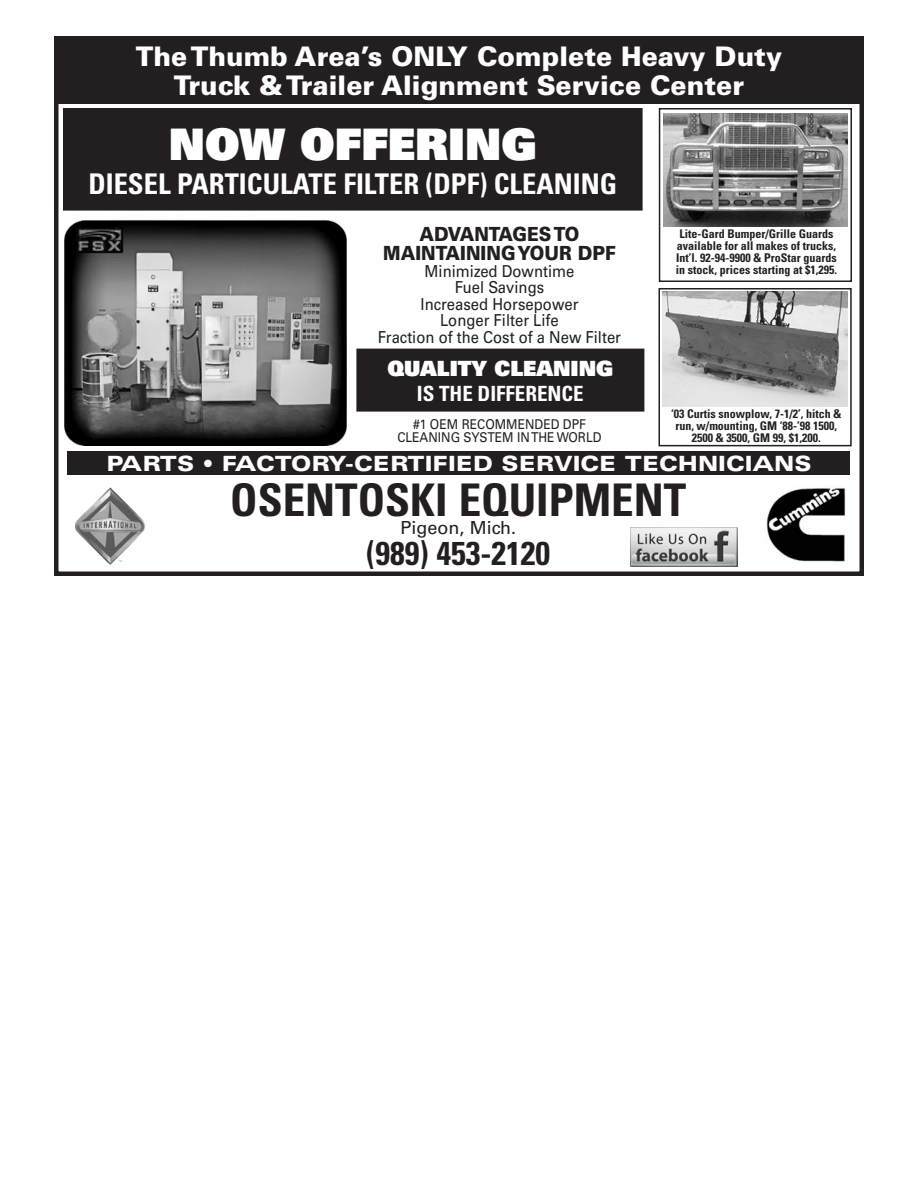
<style>
.page{position:relative;width:918px;height:1188px;background:#fff}
.page>*{position:absolute;margin:0;border:0;box-sizing:border-box;transform-origin:0 0}
.t1{font:700 condensed 45px "Univers";color:#231f20}
.t2{font:900 43.5px "Univers";color:#fff}
.t3{font:700 condensed 33px "Univers";color:#231f20}
.t4{font:700 condensed 28.5px "Univers";color:#fff}
.t5{font:900 27px "Univers";color:#fff}
.t6{font:900 expanded 21px "Univers";color:#fff}
.t7{font:900 21px "Univers";color:#fff}
.t8{font:700 condensed 21px "Univers";color:#fff}
.t9{font:900 19.5px "Univers";color:#231f20;scale:.9 1}
.t10{font:900 19.5px "Univers";letter-spacing:-.02em;color:#231f20;scale:.9 1}
.t11{font:18px "Univers";color:#231f20}
.t12{font:16.5px "Univers";color:#231f20;scale:.9 1}
.t13{font:13.5px "Univers";color:#231f20;scale:.9 1}
.t14{font:700 condensed 12px/12px "Univers";color:#231f20;text-align:center}
</style>
<div class="page">
<div style="left:68px;top:452px;width:782px;height:23px;background:#231f20"></div>
<img style="left:75px;top:487px;width:70px;height:78px">
<img style="left:766px;top:488px;width:80px;height:74px">
<div style="left:54px;top:36px;width:810px;height:68px;background:#231f20"></div>
<div style="left:64px;top:109px;width:578px;height:101px;background:#231f20"></div>
<div style="left:63px;top:108px;width:580px;height:103px;border:2px solid #231f20"></div>
<img style="left:65px;top:220px;width:282px;height:226px">
<div style="left:357px;top:349px;width:287px;height:62px;background:#231f20"></div>
<div style="left:356px;top:349px;width:288px;height:63px;border:2px solid #231f20"></div>
<div style="left:659px;top:108px;width:193px;height:174px;border:2px solid #231f20"></div>
<img style="left:663px;top:113px;width:185px;height:113px">
<div style="left:658px;top:288px;width:194px;height:158px;border:2px solid #231f20"></div>
<img style="left:663px;top:291px;width:185px;height:115px">
<img style="left:630px;top:527px;width:108px;height:40px">
<p class="t5" style="left:136px;top:40px;width:648px">The Thumb Area’s ONLY Complete Heavy Duty</p>
<p class="t5" style="left:174px;top:68px;width:572px">Truck &amp; Trailer Alignment Service Center</p>
<p class="t2" style="left:169px;top:116px;width:369px">NOW OFFERING</p>
<p class="t4" style="left:88px;top:166px;width:530px">DIESEL PARTICULATE FILTER (DPF) CLEANING</p>
<p class="t10" style="left:419px;top:221px;width:179px">ADVANTAGES TO</p>
<p class="t9" style="left:383px;top:241px;width:260px">MAINTAINING YOUR DPF</p>
<p class="t12" style="left:425px;top:261px;width:168px">Minimized Downtime</p>
<p class="t12" style="left:455px;top:277px;width:101px">Fuel Savings</p>
<p class="t12" style="left:421px;top:294px;width:177px">Increased Horsepower</p>
<p class="t12" style="left:440px;top:310px;width:133px">Longer Filter Life</p>
<p class="t12" style="left:378px;top:327px;width:272px">Fraction of the Cost of a New Filter</p>
<p class="t7" style="left:388px;top:355px;width:227px">QUALITY CLEANING</p>
<p class="t8" style="left:417px;top:381px;width:168px">IS THE DIFFERENCE</p>
<p class="t13" style="left:413px;top:416px;width:194px">#1 OEM RECOMMENDED DPF</p>
<p class="t13" style="left:397px;top:429px;width:228px">CLEANING SYSTEM IN THE WORLD</p>
<p class="t14" style="left:680px;top:227px;width:155px">Lite-Gard Bumper/Grille Guards</p>
<p class="t14" style="left:677px;top:239px;width:161px">available for all makes of trucks,</p>
<p class="t14" style="left:676px;top:251px;width:162px">Int’l. 92-94-9900 &amp; ProStar guards</p>
<p class="t14" style="left:676px;top:263px;width:163px">in stock, prices starting at $1,295.</p>
<p class="t14" style="left:671px;top:407px;width:172px">‘03 Curtis snowplow, 7-1/2’, hitch &amp; run, w/mounting, GM ‘88-’98 1500,<br>2500 &amp; 3500, GM 99, $1,200.</p>
<p class="t6" style="left:106px;top:452px;width:707px">PARTS • FACTORY-CERTIFIED SERVICE TECHNICIANS</p>
<p class="t1" style="left:230px;top:472px;width:458px">OSENTOSKI EQUIPMENT</p>
<p class="t11" style="left:400px;top:517px;width:117px">Pigeon, Mich.</p>
<p class="t3" style="left:366px;top:533px;width:185px">(989) 453-2120</p>
</div>
